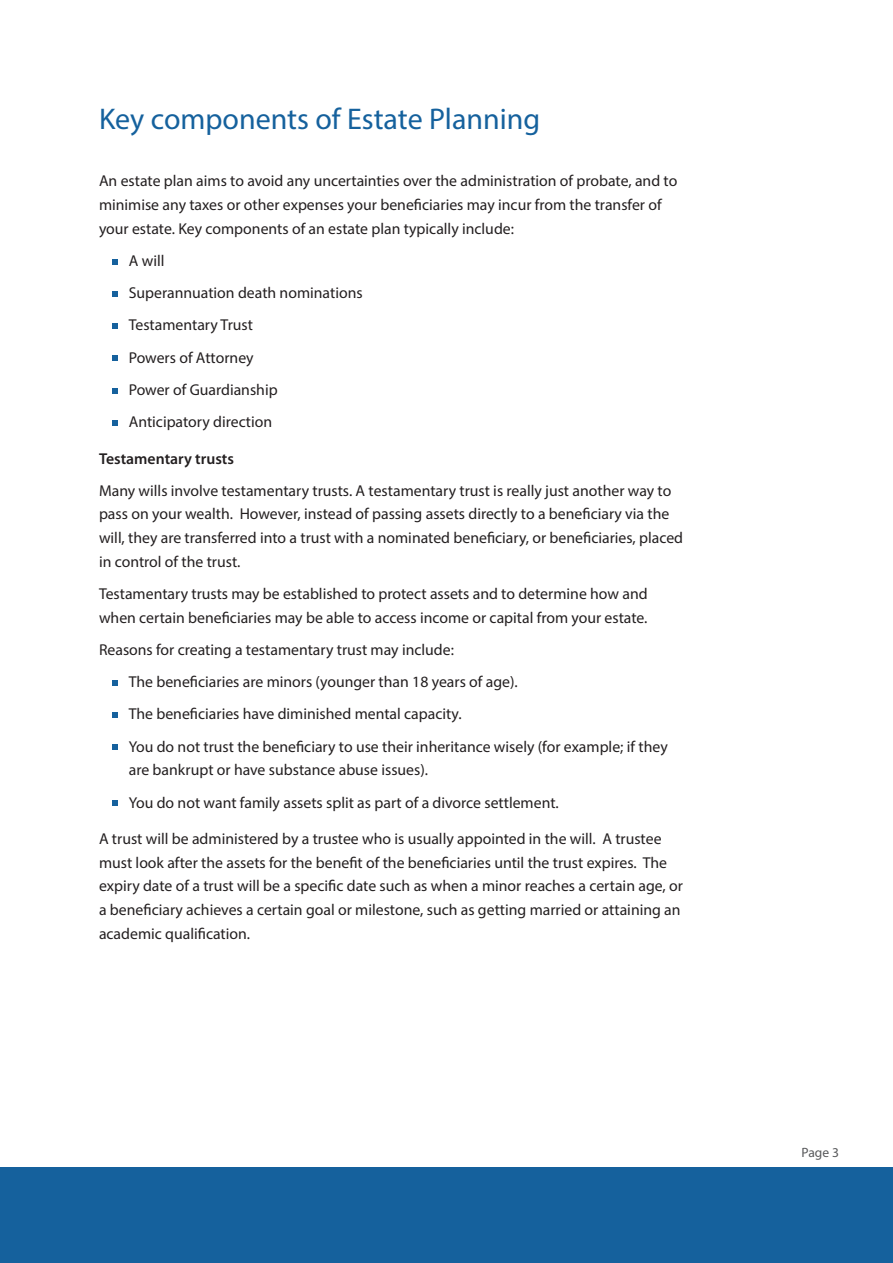
<style>
.page{position:relative;width:893px;height:1263px;background:#fff}
.page>*{position:absolute;margin:0;border:0;box-sizing:border-box;transform-origin:0 0}
.t1{font:30px "Myriad Pro";color:#15619d}
.t2{font:15.75px/23.7px "Myriad Pro";color:#231f20}
.t3{font:600 15.75px "Myriad Pro";color:#231f20}
.t4{font:13.5px "Myriad Pro";color:#57585a}
</style>
<div class="page">
<div style="left:0;top:1167px;width:893px;height:96px;background:#15619d"></div>
<svg style="left:112px;top:259px;width:6px;height:5px"></svg>
<svg style="left:112px;top:680px;width:6px;height:6px"></svg>
<svg style="left:112px;top:291px;width:6px;height:6px"></svg>
<svg style="left:112px;top:713px;width:6px;height:5px"></svg>
<svg style="left:112px;top:324px;width:6px;height:5px"></svg>
<svg style="left:112px;top:745px;width:6px;height:5px"></svg>
<svg style="left:112px;top:801px;width:6px;height:5px"></svg>
<svg style="left:112px;top:356px;width:6px;height:5px"></svg>
<svg style="left:112px;top:388px;width:6px;height:5px"></svg>
<svg style="left:112px;top:420px;width:6px;height:5px"></svg>
<p class="t1" style="left:99px;top:100px;width:443px">Key components of Estate Planning</p>
<p class="t2" style="left:99px;top:169px;width:580px">An estate plan aims to avoid any uncertainties over the administration of probate, and to minimise any taxes or other expenses your beneficiaries may incur from the transfer of your estate. Key components of an estate plan typically include:</p>
<p class="t2" style="left:129px;top:249px;width:37px">A will</p>
<p class="t2" style="left:129px;top:281px;width:235px">Superannuation death nominations</p>
<p class="t2" style="left:129px;top:313px;width:126px">Testamentary Trust</p>
<p class="t2" style="left:129px;top:345px;width:126px">Powers of Attorney</p>
<p class="t2" style="left:129px;top:377px;width:150px">Power of Guardianship</p>
<p class="t2" style="left:129px;top:410px;width:145px">Anticipatory direction</p>
<p class="t3" style="left:99px;top:448px;width:137px">Testamentary trusts</p>
<p class="t2" style="left:99px;top:478px;width:586px">Many wills involve testamentary trusts. A testamentary trust is really just another way to pass on your wealth. However, instead of passing assets directly to a beneficiary via the will, they are transferred into a trust with a nominated beneficiary, or beneficiaries, placed in control of the trust.</p>
<p class="t2" style="left:99px;top:582px;width:550px">Testamentary trusts may be established to protect assets and to determine how and when certain beneficiaries may be able to access income or capital from your estate.</p>
<p class="t2" style="left:99px;top:638px;width:356px">Reasons for creating a testamentary trust may include:</p>
<p class="t2" style="left:129px;top:670px;width:391px">The beneficiaries are minors (younger than 18 years of age).</p>
<p class="t2" style="left:129px;top:702px;width:334px">The beneficiaries have diminished mental capacity.</p>
<p class="t2" style="left:129px;top:734px;width:540px">You do not trust the beneficiary to use their inheritance wisely (for example; if they are bankrupt or have substance abuse issues).</p>
<p class="t2" style="left:129px;top:790px;width:431px">You do not want family assets split as part of a divorce settlement.</p>
<p class="t2" style="left:99px;top:826px;width:585px">A trust will be administered by a trustee who is usually appointed in the will. A trustee must look after the assets for the benefit of the beneficiaries until the trust expires. The expiry date of a trust will be a specific date such as when a minor reaches a certain age, or a beneficiary achieves a certain goal or milestone, such as getting married or attaining an academic qualification.</p>
<p class="t4" style="left:801px;top:1144px;width:39px">Page 3</p>
</div>
